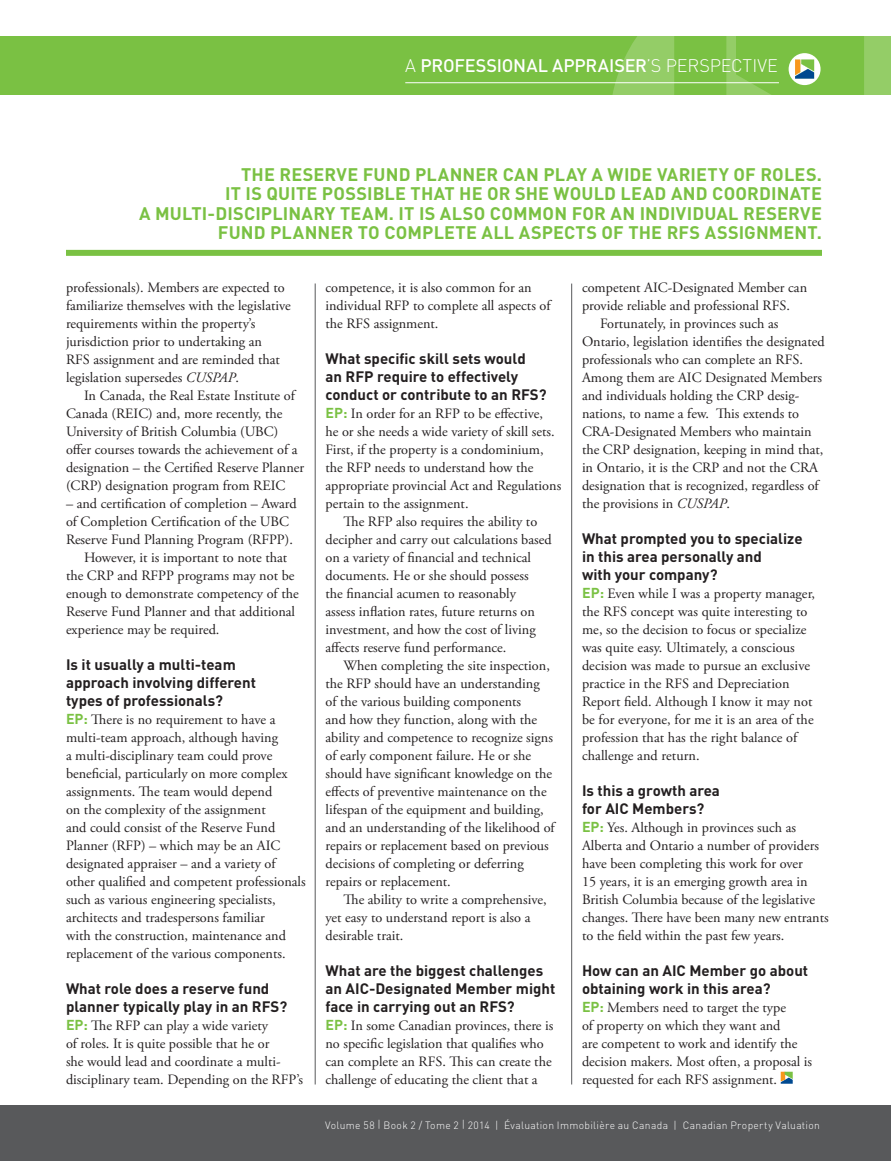
<style>
.page{position:relative;width:891px;height:1161px;background:#fff}
.page>*{position:absolute;margin:0;border:0;box-sizing:border-box;transform-origin:0 0}
.Call_Out{font:700 18px/19.5px "DIN";letter-spacing:.01em;color:#7ac143;text-align:right}
.TOC_-_Departments{font:500 18px "DIN";letter-spacing:-.01em;color:#fff}
.Sub-Head{font:700 15px/18px "DIN";color:#231f20}
.BT_1{font:14.25px/18px "Adobe Garamond Pro";color:#231f20}
.BT{font:14.25px/18px "Adobe Garamond Pro";color:#231f20}
.t1{font:300 10.5px "DIN";letter-spacing:.03em;color:#fff}
.s1{font-weight:300}
.s2{font-style:italic}
.s3{font-family:"DIN";font-weight:700;color:#7ac143}
</style>
<div class="page">
<div style="left:0;top:37px;width:891px;height:58px;background:#7ac143"></div>
<svg style="left:609px;top:36px;width:282px;height:214px"></svg>
<hr style="left:405px;top:82px;width:374px;height:1px;background:#fff">
<svg style="left:781px;top:1072px;width:12px;height:12px"></svg>
<hr style="left:315px;top:284px;width:1px;height:800px;background:#58595b">
<hr style="left:571px;top:284px;width:1px;height:801px;background:#58595b">
<div style="left:66px;top:250px;width:756px;height:6px;background:#7ac143"></div>
<div style="left:0;top:1106px;width:891px;height:55px;background:#58595b"></div>
<p class="TOC_-_Departments" style="left:405px;top:54px;width:374px"><span class="s1">A</span> PROFESSIONAL APPRAISER<span class="s1">’S PERSPECTIVE</span></p>
<p class="Call_Out" style="left:139px;top:164px;width:684px">THE RESERVE FUND PLANNER CAN PLAY A WIDE VARIETY OF ROLES.<br>IT IS QUITE POSSIBLE THAT HE OR SHE WOULD LEAD AND COORDINATE<br>A MULTI-DISCIPLINARY TEAM. IT IS ALSO COMMON FOR AN INDIVIDUAL RESERVE FUND PLANNER TO COMPLETE ALL ASPECTS OF THE RFS ASSIGNMENT.</p>
<p class="BT_1" style="left:66px;top:279px;width:226px">professionals). Members are expected to familiarize themselves with the legislative requirements within the property’s jurisdiction prior to undertaking an<br>RFS assignment and are reminded that legislation supersedes <span class="s2">CUSPAP</span>.</p>
<p class="BT" style="left:66px;top:387px;width:240px;text-indent:18px">In Canada, the Real Estate Institute of Canada (REIC) and, more recently, the University of British Columbia (UBC) offer courses towards the achievement of a designation – the Certified Reserve Planner (CRP) designation program from REIC</p>
<p class="BT" style="left:66px;top:495px;width:232px">– and certification of completion – Award of Completion Certification of the UBC<br>Reserve Fund Planning Program (RFPP).</p>
<p class="BT" style="left:66px;top:549px;width:234px;text-indent:18px">However, it is important to note that the CRP and RFPP programs may not be enough to demonstrate competency of the Reserve Fund Planner and that additional experience may be required.</p>
<p class="Sub-Head" style="left:66px;top:655px;width:192px">Is it usually a multi-team approach involving different types of professionals?</p>
<p class="BT_1" style="left:66px;top:711px;width:241px"><span class="s3">EP:</span> There is no requirement to have a multi-team approach, although having<br>a multi-disciplinary team could prove beneficial, particularly on more complex assignments. The team would depend<br>on the complexity of the assignment<br>and could consist of the Reserve Fund Planner (RFP) – which may be an AIC designated appraiser – and a variety of other qualified and competent professionals such as various engineering specialists, architects and tradespersons familiar<br>with the construction, maintenance and replacement of the various components.</p>
<p class="Sub-Head" style="left:66px;top:979px;width:223px">What role does a reserve fund planner typically play in an RFS?</p>
<p class="BT_1" style="left:66px;top:1017px;width:239px"><span class="s3">EP:</span> The RFP can play a wide variety<br>of roles. It is quite possible that he or<br>she would lead and coordinate a multi&shy;disciplinary team. Depending on the RFP’s</p>
<p class="BT_1" style="left:326px;top:279px;width:227px">competence, it is also common for an individual RFP to complete all aspects of the RFS assignment.</p>
<p class="Sub-Head" style="left:326px;top:349px;width:223px">What specific skill sets would<br>an RFP require to effectively conduct or contribute to an RFS?</p>
<p class="BT_1" style="left:326px;top:405px;width:237px"><span class="s3">EP:</span> In order for an RFP to be effective,<br>he or she needs a wide variety of skill sets.<br>First, if the property is a condominium, the RFP needs to understand how the appropriate provincial Act and Regulations pertain to the assignment.</p>
<p class="BT" style="left:326px;top:513px;width:228px;text-indent:18px">The RFP also requires the ability to decipher and carry out calculations based on a variety of financial and technical documents. He or she should possess<br>the financial acumen to reasonably<br>assess inflation rates, future returns on investment, and how the cost of living affects reserve fund performance.</p>
<p class="BT" style="left:326px;top:657px;width:231px;text-indent:18px">When completing the site inspection, the RFP should have an understanding<br>of the various building components<br>and how they function, along with the ability and competence to recognize signs of early component failure. He or she should have significant knowledge on the effects of preventive maintenance on the lifespan of the equipment and building, and an understanding of the likelihood of repairs or replacement based on previous decisions of completing or deferring repairs or replacement.</p>
<p class="BT" style="left:326px;top:891px;width:223px;text-indent:18px">The ability to write a comprehensive, yet easy to understand report is also a desirable trait.</p>
<p class="Sub-Head" style="left:326px;top:961px;width:231px">What are the biggest challenges an AIC-Designated Member might face in carrying out an RFS?</p>
<p class="BT_1" style="left:326px;top:1017px;width:229px"><span class="s3">EP:</span> In some Canadian provinces, there is no specific legislation that qualifies who can complete an RFS. This can create the challenge of educating the client that a</p>
<p class="BT_1" style="left:582px;top:279px;width:227px">competent AIC-Designated Member can provide reliable and professional RFS.</p>
<p class="BT" style="left:582px;top:315px;width:244px;text-indent:18px">Fortunately, in provinces such as Ontario, legislation identifies the designated professionals who can complete an RFS.<br>Among them are AIC Designated Members and individuals holding the CRP desig&shy;nations, to name a few. This extends to CRA-Designated Members who maintain the CRP designation, keeping in mind that, in Ontario, it is the CRP and not the CRA designation that is recognized, regardless of the provisions in <span class="s2">CUSPAP</span>.</p>
<p class="Sub-Head" style="left:582px;top:529px;width:222px">What prompted you to specialize in this area personally and<br>with your company?</p>
<p class="BT_1" style="left:582px;top:585px;width:235px"><span class="s3">EP:</span> Even while I was a property manager, the RFS concept was quite interesting to me, so the decision to focus or specialize was quite easy. Ultimately, a conscious decision was made to pursue an exclusive practice in the RFS and Depreciation Report field. Although I know it may not be for everyone, for me it is an area of the profession that has the right balance of challenge and return.</p>
<p class="Sub-Head" style="left:582px;top:781px;width:139px">Is this a growth area for AIC Members?</p>
<p class="BT_1" style="left:582px;top:819px;width:248px"><span class="s3">EP:</span> Yes. Although in provinces such as Alberta and Ontario a number of providers have been completing this work for over<br>15 years, it is an emerging growth area in British Columbia because of the legislative changes. There have been many new entrants to the field within the past few years.</p>
<p class="Sub-Head" style="left:582px;top:961px;width:228px">How can an AIC Member go about obtaining work in this area?</p>
<p class="BT_1" style="left:582px;top:999px;width:232px"><span class="s3">EP:</span> Members need to target the type<br>of property on which they want and<br>are competent to work and identify the decision makers. Most often, a proposal is requested for each RFS assignment.</p>
<p class="t1" style="left:325px;top:1119px;width:496px">Volume 58 | Book 2 / Tome 2 | 2014 | Évaluation Immobilière au Canada | Canadian Property Valuation</p>
</div>
